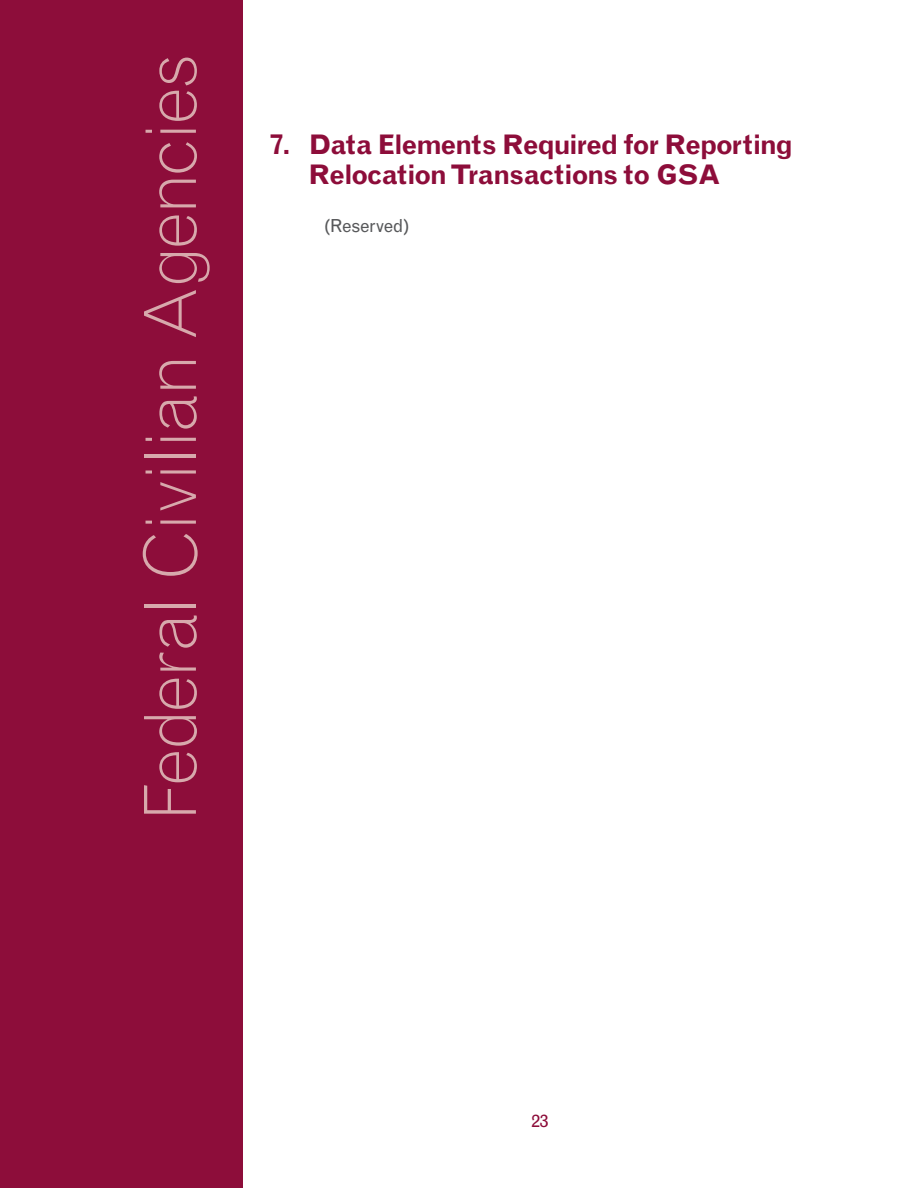
<style>
.page{position:relative;width:918px;height:1188px;background:#fff}
.page>*{position:absolute;margin:0;border:0;box-sizing:border-box;transform-origin:0 0}
.t1{font:300 72px "Grotesque MT Std";letter-spacing:-.04em;color:#d7a9ac}
.t2{font:700 27px/30px "Grotesque MT Std";letter-spacing:-.035em;color:#8d0d3a}
.t3{font:18px "Grotesque MT Std";letter-spacing:-.035em;color:#57585a}
.t4{font:18px "Grotesque MT Std";color:#8d0d3a}
</style>
<div class="page">
<div style="left:0;top:0;width:243px;height:1188px;background:#8d0d3a"></div>
<h1 class="t1" style="left:144px;top:820px;width:767px;rotate:-90deg">Federal Civilian Agencies</h1>
<p class="t2" style="left:309px;top:132px;width:486px;text-indent:-39px">7. Data Elements Required for Reporting<br>Relocation Transactions to GSA</p>
<p class="t3" style="left:324px;top:219px;width:87px">(Reserved)</p>
<p class="t4" style="left:531px;top:1115px;width:19px">23</p>
</div>
